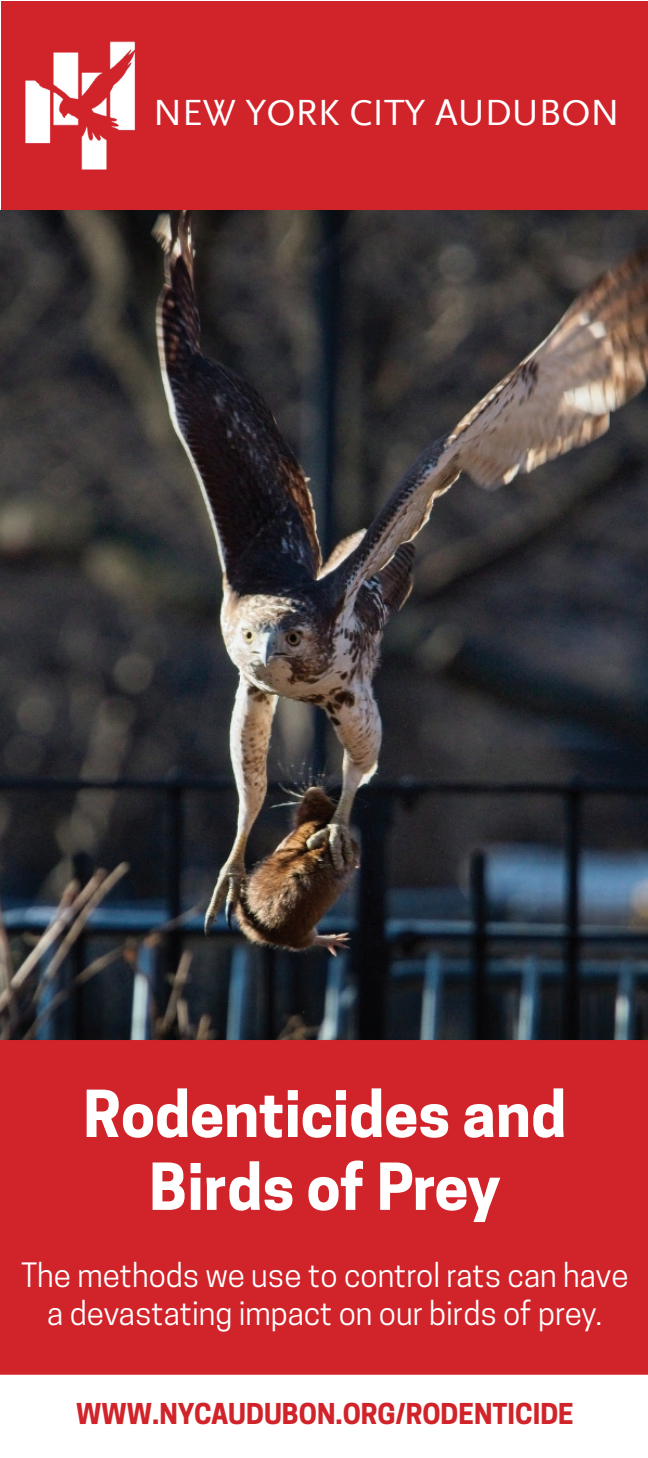
<style>
.page{position:relative;width:648px;height:1458px;background:#fff}
.page>*{position:absolute;margin:0;border:0;box-sizing:border-box;transform-origin:0 0}
.t1{font:700 60.75px/72.9px "Cooper Hewitt";color:#fff;text-align:center}
.t2{font:38.25px "Scala Sans";color:#fff}
.t3{font:31.5px/37.8px "Cooper Hewitt";color:#fff;text-align:center}
.t4{font:700 27px "Cooper Hewitt";color:#d1232a}
</style>
<div class="page">
<div style="left:1px;top:1px;width:647px;height:210px;background:#d1232a"></div>
<img style="left:25px;top:41px;width:110px;height:129px">
<img style="left:0;top:211px;width:648px;height:829px">
<div style="left:0;top:1040px;width:648px;height:335px;background:#d1232a"></div>
<p class="t2" style="left:153px;top:91px;width:468px">NEW YORK CITY AUDUBON</p>
<p class="t1" style="left:83px;top:1078px;width:485px">Rodenticides and<br>Birds of Prey</p>
<p class="t3" style="left:21px;top:1257px;width:609px">The methods we use to control rats can have a devastating impact on our birds of prey.</p>
<p class="t4" style="left:76px;top:1398px;width:499px">WWW.NYCAUDUBON.ORG/RODENTICIDE</p>
</div>
